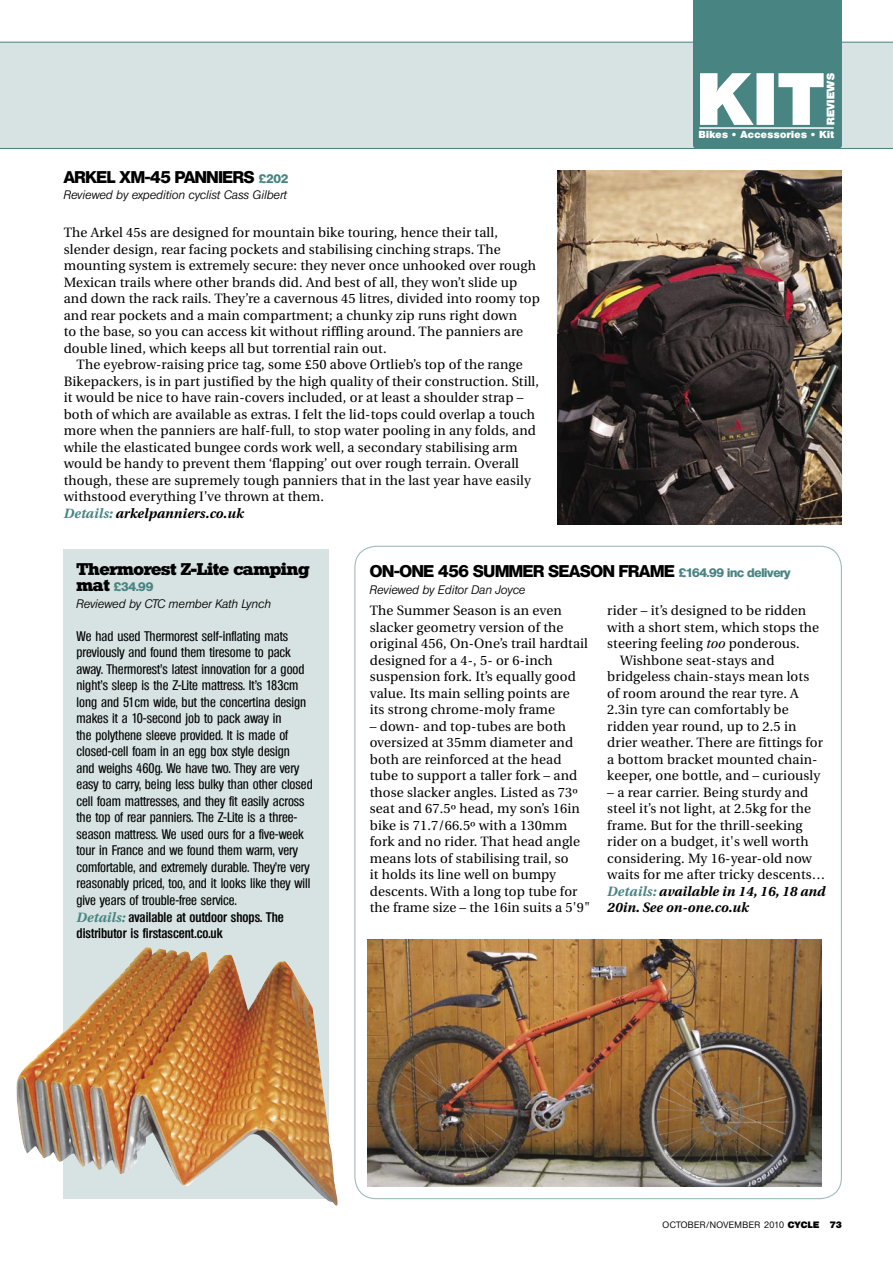
<style>
.page{position:relative;width:893px;height:1263px;background:#fff}
.page>*{position:absolute;margin:0;border:0;box-sizing:border-box;transform-origin:0 0}
.t1{font:800 16.5px "Olympia";letter-spacing:-.02em;color:#000}
.t2{font:700 16.5px "Stafford";letter-spacing:-.02em;color:#000}
.t3{font:13.5px/16.5px "Utopia";letter-spacing:.01em;color:#000}
.t4{font:500 condensed 13.5px/16.5px "Olympia";color:#000}
.t5{font:italic 700 13.5px/16.5px "Utopia";letter-spacing:.01em;color:#000}
.t6{font:600 condensed 13.5px/16.5px "Olympia";color:#000}
.t7{font:italic 300 12px "Olympia";color:#000}
.t8{font:800 12px "Olympia";color:#488482}
.t9{font:800 10.65px "Olympia";color:#fff}
.t10{font:800 9.9px "Olympia";letter-spacing:.04em;color:#fff}
.t11{font:500 9px "Olympia";letter-spacing:.05em;color:#000}
.s1{font-size:12px;color:#488482}
.s2{color:#488482}
.s3{font-family:"Utopia";font-weight:700}
.s4{font-family:"Stafford";font-weight:700;font-size:16.5px;color:#000}
.s5{font-family:"Utopia";font-weight:700;font-style:italic;font-stretch:normal;color:#488482}
.s6{font-style:italic}
.s7{font-weight:800}
</style>
<div class="page">
<div style="left:0;top:42px;width:893px;height:107px;background:#d7e2e2"></div>
<svg style="left:693px;top:0;width:149px;height:148px"></svg>
<hr style="left:699px;top:127px;width:135px;height:2px;background:#fff">
<div style="left:64px;top:549px;width:265px;height:650px;background:#d7e2e2"></div>
<img style="left:16px;top:947px;width:322px;height:259px">
<img style="left:557px;top:170px;width:285px;height:354px">
<img style="left:367px;top:940px;width:454px;height:246px">
<p class="t1" style="left:64px;top:167px;width:226px">ARKEL XM-45 PANNIERS <span class="s1">£202</span></p>
<p class="t7" style="left:64px;top:188px;width:225px">Reviewed by expedition cyclist Cass Gilbert</p>
<p class="t3" style="left:64px;top:225px;width:478px">The Arkel 45s are designed for mountain bike touring, hence their tall, slender design, rear facing pockets and stabilising cinching straps. The mounting system is extremely secure: they never once unhooked over rough Mexican trails where other brands did. And best of all, they won’t slide up and down the rack rails. They’re a cavernous 45 litres, divided into roomy top and rear pockets and a main compartment; a chunky zip runs right down<br>to the base, so you can access kit without riffling around. The panniers are double lined, which keeps all but torrential rain out.</p>
<p class="t3" style="left:64px;top:357px;width:477px;text-indent:13px">The eyebrow-raising price tag, some £50 above Ortlieb’s top of the range Bikepackers, is in part justified by the high quality of their construction. Still, it would be nice to have rain-covers included, or at least a shoulder strap – both of which are available as extras. I felt the lid-tops could overlap a touch more when the panniers are half-full, to stop water pooling in any folds, and while the elasticated bungee cords work well, a secondary stabilising arm would be handy to prevent them ‘flapping’ out over rough terrain. Overall though, these are supremely tough panniers that in the last year have easily withstood everything I’ve thrown at them.</p>
<p class="t5" style="left:64px;top:505px;width:182px"><span class="s2">Details:</span> arkelpanniers.co.uk</p>
<p class="t9" style="left:824px;top:125px;width:53px;rotate:-90deg">REVIEWS</p>
<p class="t10" style="left:699px;top:129px;width:137px">Bikes <span class="s3">•</span> Accessories <span class="s3">•</span> Kit</p>
<p class="t2" style="left:77px;top:559px;width:234px">Thermorest Z-Lite camping</p>
<p class="t8" style="left:77px;top:580px;width:78px"><span class="s4">mat</span> £34.99</p>
<p class="t7" style="left:77px;top:597px;width:196px">Reviewed by CTC member Kath Lynch</p>
<p class="t4" style="left:77px;top:628px;width:238px">We had used Thermorest self-inflating mats previously and found them tiresome to pack away. Thermorest’s latest innovation for a good night’s sleep is the Z-Lite mattress. It’s 183cm long and 51cm wide, but the concertina design makes it a 10-second job to pack away in<br>the polythene sleeve provided. It is made of closed-cell foam in an egg box style design<br>and weighs 460g. We have two. They are very easy to carry, being less bulky than other closed cell foam mattresses, and they fit easily across the top of rear panniers. The Z-Lite is a three&shy;season mattress. We used ours for a five-week tour in France and we found them warm, very comfortable, and extremely durable. They’re very reasonably priced, too, and it looks like they will give years of trouble-free service.</p>
<p class="t6" style="left:77px;top:908px;width:209px"><span class="s5">Details:</span> available at outdoor shops. The distributor is firstascent.co.uk</p>
<p class="t1" style="left:370px;top:562px;width:422px">ON-ONE 456 SUMMER SEASON FRAME <span class="s1">£164.99 INC DELIVERY</span></p>
<p class="t7" style="left:370px;top:583px;width:157px">Reviewed by Editor Dan Joyce</p>
<p class="t3" style="left:370px;top:602px;width:220px">The Summer Season is an even slacker geometry version of the original 456, On-One’s trail hardtail designed for a 4-, 5- or 6-inch suspension fork. It’s equally good value. Its main selling points are<br>its strong chrome-moly frame</p>
<p class="t3" style="left:370px;top:718px;width:222px">– down- and top-tubes are both oversized at 35mm diameter and both are reinforced at the head tube to support a taller fork – and those slacker angles. Listed as 73º seat and 67.5º head, my son’s 16in bike is 71.7/66.5º with a 130mm fork and no rider. That head angle means lots of stabilising trail, so<br>it holds its line well on bumpy descents. With a long top tube for the frame size – the 16in suits a 5'9"</p>
<p class="t3" style="left:607px;top:602px;width:213px">rider – it’s designed to be ridden with a short stem, which stops the steering feeling <span class="s6">too</span> ponderous.</p>
<p class="t3" style="left:607px;top:652px;width:217px;text-indent:13px">Wishbone seat-stays and bridgeless chain-stays mean lots of room around the rear tyre. A<br>2.3in tyre can comfortably be ridden year round, up to 2.5 in drier weather. There are fittings for a bottom bracket mounted chain&shy;keeper, one bottle, and – curiously</p>
<p class="t3" style="left:607px;top:784px;width:220px">– a rear carrier. Being sturdy and steel it’s not light, at 2.5kg for the frame. But for the thrill-seeking rider on a budget, it's well worth considering. My 16-year-old now waits for me after tricky descents…</p>
<p class="t5" style="left:607px;top:883px;width:220px"><span class="s2">Details:</span> available in 14, 16, 18 and<br>20in. See on-one.co.uk</p>
<p class="t11" style="left:663px;top:1219px;width:181px">OCTOBER/NOVEMBER 2010 <span class="s7">cycle 73</span></p>
</div>
